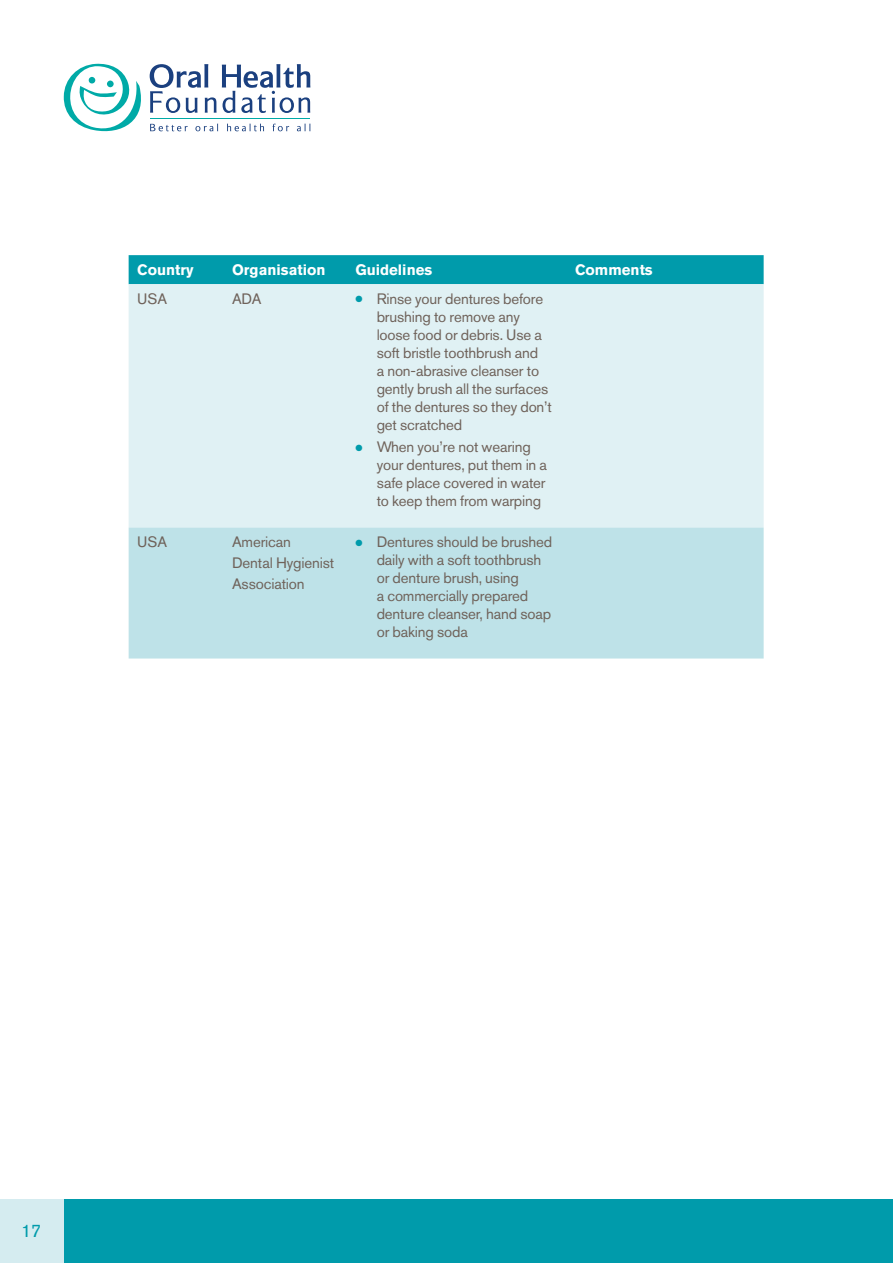
<style>
.page{position:relative;width:893px;height:1263px;background:#fff}
.page>*{position:absolute;margin:0;border:0;box-sizing:border-box;transform-origin:0 0}
.t1{font:18px "Akzidenz Grotesk Pro";color:#009bab}
.OHF_Table_Copy{font:15px/18px "Akzidenz Grotesk Pro";letter-spacing:-.01em;color:#6f625a}
.OHF_Table_Header{font:700 15px "Akzidenz Grotesk Pro";color:#fff}
.s1{color:#009bab}
</style>
<div class="page">
<div style="left:0;top:1199px;width:893px;height:64px;background:#009bab"></div>
<div style="left:0;top:1199px;width:63px;height:64px;background:#d5ecf0"></div>
<svg style="left:64px;top:64px;width:246px;height:67px"></svg>
<hr style="left:150px;top:118px;width:160px;height:1px;background:#00aaa7">
<div style="left:129px;top:255px;width:635px;height:29px;background:#009bab"></div>
<div style="left:129px;top:284px;width:635px;height:243px;background:#e0f1f4"></div>
<div style="left:129px;top:527px;width:635px;height:131px;background:#bee2e8"></div>
<p class="OHF_Table_Header" style="left:137px;top:260px;width:58px">Country</p>
<p class="OHF_Table_Header" style="left:232px;top:260px;width:95px">Organisation</p>
<p class="OHF_Table_Header" style="left:355px;top:260px;width:78px">Guidelines</p>
<p class="OHF_Table_Header" style="left:575px;top:260px;width:79px">Comments</p>
<p class="OHF_Table_Copy" style="left:137px;top:290px;width:32px">USA</p>
<p class="OHF_Table_Copy" style="left:232px;top:290px;width:31px">ADA</p>
<p class="OHF_Table_Copy" style="left:377px;top:290px;width:177px;text-indent:-21px"><span class="s1">●</span> Rinse your dentures before brushing to remove any loose food or debris. Use a soft bristle toothbrush and<br>a non-abrasive cleanser to gently brush all the surfaces of the dentures so they don’t get scratched</p>
<p class="OHF_Table_Copy" style="left:377px;top:438px;width:172px;text-indent:-21px"><span class="s1">●</span> When you’re not wearing your dentures, put them in a safe place covered in water to keep them from warping</p>
<p class="OHF_Table_Copy" style="left:137px;top:533px;width:32px">USA</p>
<p class="OHF_Table_Copy" style="left:232px;top:531px;width:104px;line-height:21px">American<br>Dental Hygienist<br>Association</p>
<p class="OHF_Table_Copy" style="left:377px;top:533px;width:177px;text-indent:-21px"><span class="s1">●</span> Dentures should be brushed daily with a soft toothbrush or denture brush, using<br>a commercially prepared denture cleanser, hand soap or baking soda</p>
<p class="t1" style="left:21px;top:1218px;width:22px">17</p>
</div>
